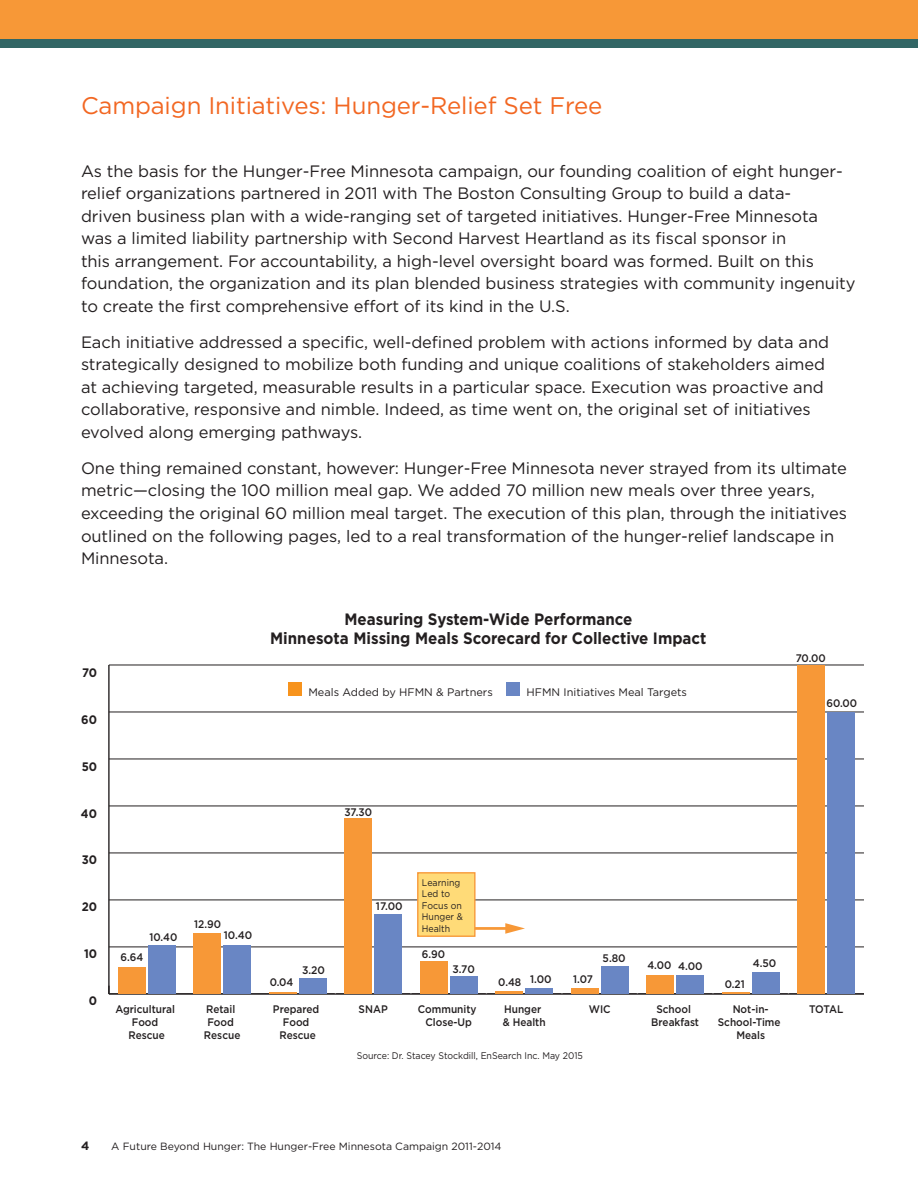
<style>
.page{position:relative;width:918px;height:1188px;background:#fff}
.page>*{position:absolute;margin:0;border:0;box-sizing:border-box;transform-origin:0 0}
.t1{font:24px "Gotham";letter-spacing:-.005em;color:#f26722}
.t2{font:16.5px/22.5px "Gotham";letter-spacing:-.005em;color:#231f20}
.t3{font:700 16.5px/19.8px "Gotham";color:#231f20;text-align:center;scale:.92 1}
.t4{font:700 12.3px "Gotham";color:#231f20;scale:.92 1}
.t5{font:700 12px "Gotham";color:#231f20}
.t6{font:500 10.95px/13.2px "Gotham";color:#231f20;text-align:center;scale:.92 1}
.t7{font:10.95px "Gotham";color:#231f20}
.t8{font:500 10.95px "Gotham";color:#231f20;scale:.94 1}
.t9{font:10.5px "Gotham";color:#231f20}
.t10{font:9.6px/11.6px "Gotham";color:#231f20;scale:.92 1}
</style>
<div class="page">
<div style="left:0;top:0;width:918px;height:39px;background:#f79837"></div>
<div style="left:0;top:39px;width:918px;height:8px;background:#326665"></div>
<hr style="left:109px;top:993px;width:755px;height:2px;background:#231f20">
<hr style="left:108px;top:665px;width:2px;height:329px;background:#231f20">
<hr style="left:109px;top:947px;width:755px;height:1px;background:#231f20">
<hr style="left:109px;top:900px;width:755px;height:1px;background:#231f20">
<hr style="left:109px;top:853px;width:755px;height:1px;background:#231f20">
<hr style="left:109px;top:806px;width:755px;height:1px;background:#231f20">
<hr style="left:109px;top:759px;width:755px;height:1px;background:#231f20">
<hr style="left:109px;top:712px;width:755px;height:1px;background:#231f20">
<hr style="left:109px;top:665px;width:755px;height:1px;background:#231f20">
<div style="left:148px;top:945px;width:27px;height:49px;background:#6986c4"></div>
<div style="left:224px;top:945px;width:27px;height:49px;background:#6986c4"></div>
<div style="left:299px;top:979px;width:27px;height:15px;background:#6986c4"></div>
<div style="left:375px;top:914px;width:27px;height:80px;background:#6986c4"></div>
<div style="left:450px;top:977px;width:27px;height:17px;background:#6986c4"></div>
<div style="left:526px;top:989px;width:27px;height:5px;background:#6986c4"></div>
<div style="left:601px;top:967px;width:27px;height:27px;background:#6986c4"></div>
<div style="left:677px;top:975px;width:27px;height:19px;background:#6986c4"></div>
<div style="left:752px;top:973px;width:27px;height:21px;background:#6986c4"></div>
<div style="left:828px;top:712px;width:27px;height:282px;background:#6986c4"></div>
<div style="left:118px;top:968px;width:27px;height:26px;background:#f79837"></div>
<div style="left:193px;top:933px;width:28px;height:61px;background:#f79837"></div>
<hr style="left:269px;top:992px;width:27px;height:2px;background:#f79837">
<div style="left:344px;top:819px;width:28px;height:175px;background:#f79837"></div>
<div style="left:420px;top:961px;width:27px;height:32px;background:#f79837"></div>
<hr style="left:496px;top:992px;width:27px;height:2px;background:#f79837">
<div style="left:571px;top:989px;width:27px;height:5px;background:#f79837"></div>
<div style="left:647px;top:975px;width:27px;height:19px;background:#f79837"></div>
<hr style="left:722px;top:992px;width:27px;height:2px;background:#f79837">
<div style="left:798px;top:665px;width:27px;height:329px;background:#f79837"></div>
<div style="left:289px;top:683px;width:13px;height:13px;background:#f7931d"></div>
<div style="left:506px;top:682px;width:14px;height:14px;background:#6986c4"></div>
<div style="left:417px;top:872px;width:59px;height:65px;background:#ffdb78;border:1px solid #f79837"></div>
<svg style="left:505px;top:923px;width:20px;height:11px"></svg>
<hr style="left:475px;top:927px;width:40px;height:3px;background:#f79837">
<h1 class="t1" style="left:81px;top:90px;width:523px">Campaign Initiatives: Hunger-Relief Set Free</h1>
<p class="t2" style="left:81px;top:159px;width:776px">As the basis for the Hunger-Free Minnesota campaign, our founding coalition of eight hunger&shy;relief organizations partnered in 2011 with The Boston Consulting Group to build a data-<br>driven business plan with a wide-ranging set of targeted initiatives. Hunger-Free Minnesota<br>was a limited liability partnership with Second Harvest Heartland as its fiscal sponsor in<br>this arrangement. For accountability, a high-level oversight board was formed. Built on this foundation, the organization and its plan blended business strategies with community ingenuity to create the first comprehensive effort of its kind in the U.S.</p>
<p class="t2" style="left:81px;top:331px;width:750px">Each initiative addressed a specific, well-defined problem with actions informed by data and strategically designed to mobilize both funding and unique coalitions of stakeholders aimed at achieving targeted, measurable results in a particular space. Execution was proactive and collaborative, responsive and nimble. Indeed, as time went on, the original set of initiatives evolved along emerging pathways.</p>
<p class="t2" style="left:81px;top:457px;width:768px">One thing remained constant, however: Hunger-Free Minnesota never strayed from its ultimate metric—closing the 100 million meal gap. We added 70 million new meals over three years, exceeding the original 60 million meal target. The execution of this plan, through the initiatives outlined on the following pages, led to a real transformation of the hunger-relief landscape in Minnesota.</p>
<p class="t4" style="left:82px;top:664px;width:18px">70</p>
<p class="t4" style="left:81px;top:711px;width:19px">60</p>
<p class="t4" style="left:82px;top:758px;width:18px">50</p>
<p class="t4" style="left:81px;top:805px;width:19px">40</p>
<p class="t4" style="left:82px;top:852px;width:18px">30</p>
<p class="t4" style="left:82px;top:899px;width:18px">20</p>
<p class="t4" style="left:84px;top:946px;width:16px">10</p>
<p class="t4" style="left:89px;top:993px;width:11px">0</p>
<p class="t3" style="left:270px;top:609px;width:476px">Measuring System-Wide Performance<br>Minnesota Missing Meals Scorecard for Collective Impact</p>
<p class="t7" style="left:308px;top:685px;width:186px">Meals Added by HFMN &amp; Partners</p>
<p class="t7" style="left:527px;top:685px;width:162px">HFMN Initiatives Meal Targets</p>
<p class="t6" style="left:796px;top:651px;width:34px">70.00</p>
<p class="t6" style="left:826px;top:696px;width:35px">60.00</p>
<p class="t6" style="left:345px;top:805px;width:31px">37.30</p>
<p class="t6" style="left:149px;top:931px;width:32px">10.40</p>
<p class="t6" style="left:194px;top:917px;width:31px">12.90</p>
<p class="t8" style="left:224px;top:928px;width:32px">10.40</p>
<p class="t8" style="left:376px;top:899px;width:30px">17.00</p>
<p class="t10" style="left:422px;top:876px;width:46px">Learning<br>Led to<br>Focus on<br>Hunger &amp;<br>Health</p>
<p class="t6" style="left:121px;top:950px;width:26px">6.64</p>
<p class="t6" style="left:270px;top:975px;width:27px">0.04</p>
<p class="t8" style="left:302px;top:963px;width:26px">3.20</p>
<p class="t6" style="left:422px;top:947px;width:27px">6.90</p>
<p class="t8" style="left:452px;top:962px;width:25px">3.70</p>
<p class="t6" style="left:498px;top:974px;width:60px">0.48 1.00</p>
<p class="t6" style="left:573px;top:973px;width:23px">1.07</p>
<p class="t8" style="left:603px;top:951px;width:26px">5.80</p>
<p class="t6" style="left:647px;top:959px;width:62px">4.00 4.00</p>
<p class="t6" style="left:725px;top:977px;width:23px">0.21</p>
<p class="t8" style="left:753px;top:956px;width:27px">4.50</p>
<p class="t6" style="left:115px;top:1002px;width:66px">Agricultural<br>Food<br>Rescue</p>
<p class="t6" style="left:204px;top:1002px;width:41px">Retail<br>Food<br>Rescue</p>
<p class="t6" style="left:273px;top:1002px;width:52px">Prepared</p>
<p class="t6" style="left:359px;top:1002px;width:33px">SNAP</p>
<p class="t6" style="left:279px;top:1015px;width:41px">Food<br>Rescue</p>
<p class="t6" style="left:418px;top:1002px;width:65px">Community<br>Close-Up</p>
<p class="t6" style="left:504px;top:1002px;width:42px">Hunger</p>
<p class="t6" style="left:589px;top:1002px;width:25px">WIC</p>
<p class="t6" style="left:503px;top:1015px;width:48px">&amp; Health</p>
<p class="t6" style="left:651px;top:1002px;width:53px">School<br>Breakfast</p>
<p class="t6" style="left:733px;top:1002px;width:41px">Not-in-</p>
<p class="t6" style="left:809px;top:1002px;width:39px">TOTAL</p>
<p class="t6" style="left:718px;top:1015px;width:70px">School-Time<br>Meals</p>
<p class="t10" style="left:357px;top:1050px;width:247px">Source: Dr. Stacey Stockdill, EnSearch Inc. May 2015</p>
<p class="t5" style="left:81px;top:1138px;width:10px">4</p>
<p class="t9" style="left:111px;top:1140px;width:392px">A Future Beyond Hunger: The Hunger-Free Minnesota Campaign 2011-2014</p>
</div>
